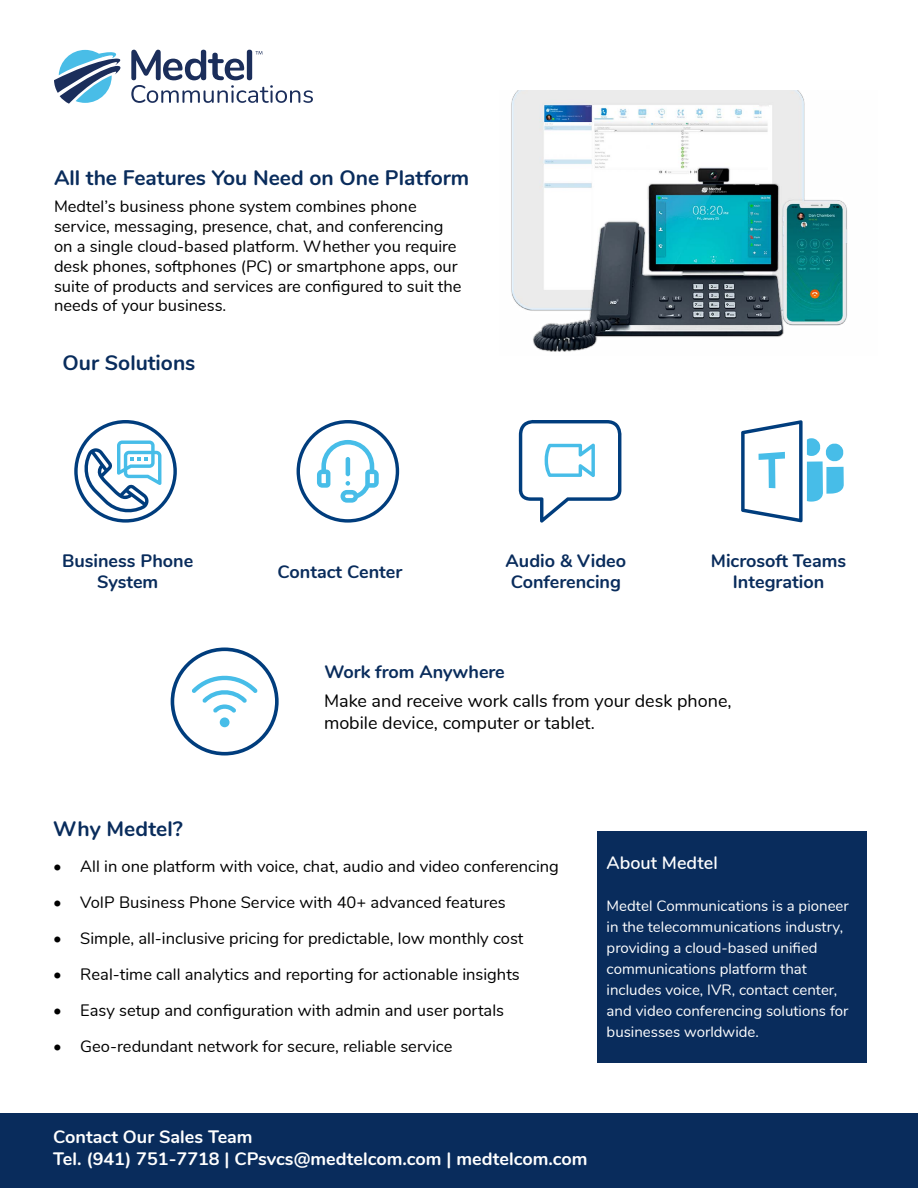
<style>
.page{position:relative;width:918px;height:1188px;background:#fff}
.page>*{position:absolute;margin:0;border:0;box-sizing:border-box;transform-origin:0 0}
.t1{font:700 21px "Nunito";color:#092c5c}
.t2{font:700 18px/21.6px "Nunito";color:#092c5c;text-align:center}
.t3{font:18px/21.6px "Nunito";color:#000}
.t4{font:700 18px/21.6px "Nunito";color:#fff}
.t5{font:600 18px "Nunito";color:#fff}
.t6{font:16.5px/19.8px "Nunito";color:#000}
.t7{font:15px/21px "Nunito";color:#fff}
</style>
<div class="page">
<svg style="left:54px;top:50px;width:259px;height:54px"></svg>
<svg style="left:74px;top:420px;width:103px;height:103px"></svg>
<svg style="left:297px;top:420px;width:102px;height:103px"></svg>
<svg style="left:519px;top:420px;width:103px;height:103px"></svg>
<svg style="left:741px;top:420px;width:103px;height:102px"></svg>
<svg style="left:171px;top:648px;width:108px;height:108px"></svg>
<div style="left:220px;top:717px;width:10px;height:10px;background:#47bde8;border-radius:50%"></div>
<div style="left:0;top:1114px;width:918px;height:74px;background:#092c5c"></div>
<div style="left:597px;top:832px;width:270px;height:231px;background:#092c5c"></div>
<img style="left:511px;top:90px;width:337px;height:262px">
<p class="t1" style="left:54px;top:163px;width:417px">All the Features You Need on One Platform</p>
<p class="t6" style="left:54px;top:196px;width:409px">Medtel’s business phone system combines phone service, messaging, presence, chat, and conferencing on a single cloud-based platform. Whether you require desk phones, softphones (PC) or smartphone apps, our suite of products and services are configured to suit the needs of your business.</p>
<p class="t1" style="left:63px;top:347px;width:134px">Our Solutions</p>
<p class="t2" style="left:62px;top:549px;width:133px">Business Phone<br>System</p>
<p class="t2" style="left:278px;top:560px;width:126px">Contact Center</p>
<p class="t2" style="left:506px;top:549px;width:122px;text-align:left">Audio &amp; Video<br>Conferencing</p>
<p class="t2" style="left:711px;top:549px;width:137px">Microsoft Teams<br>Integration</p>
<p class="t2" style="left:325px;top:660px;width:182px">Work from Anywhere</p>
<p class="t3" style="left:324px;top:689px;width:409px">Make and receive work calls from your desk phone, mobile device, computer or tablet.</p>
<p class="t1" style="left:53px;top:813px;width:131px">Why Medtel?</p>
<p class="t6" style="left:53px;top:855px;width:507px">• All in one platform with voice, chat, audio and video conferencing</p>
<p class="t6" style="left:53px;top:891px;width:454px">• VoIP Business Phone Service with 40+ advanced features</p>
<p class="t6" style="left:53px;top:927px;width:472px">• Simple, all-inclusive pricing for predictable, low monthly cost</p>
<p class="t6" style="left:53px;top:963px;width:468px">• Real-time call analytics and reporting for actionable insights</p>
<p class="t6" style="left:53px;top:999px;width:452px">• Easy setup and configuration with admin and user portals</p>
<p class="t6" style="left:53px;top:1035px;width:401px">• Geo-redundant network for secure, reliable service</p>
<p class="t5" style="left:607px;top:850px;width:113px">About Medtel</p>
<p class="t7" style="left:607px;top:895px;width:244px">Medtel Communications is a pioneer in the telecommunications industry, providing a cloud-based unified communications platform that includes voice, IVR, contact center, and video conferencing solutions for businesses worldwide.</p>
<p class="t4" style="left:53px;top:1125px;width:536px">Contact Our Sales Team<br>Tel. (941) 751-7718 | CPsvcs@medtelcom.com | medtelcom.com</p>
</div>
